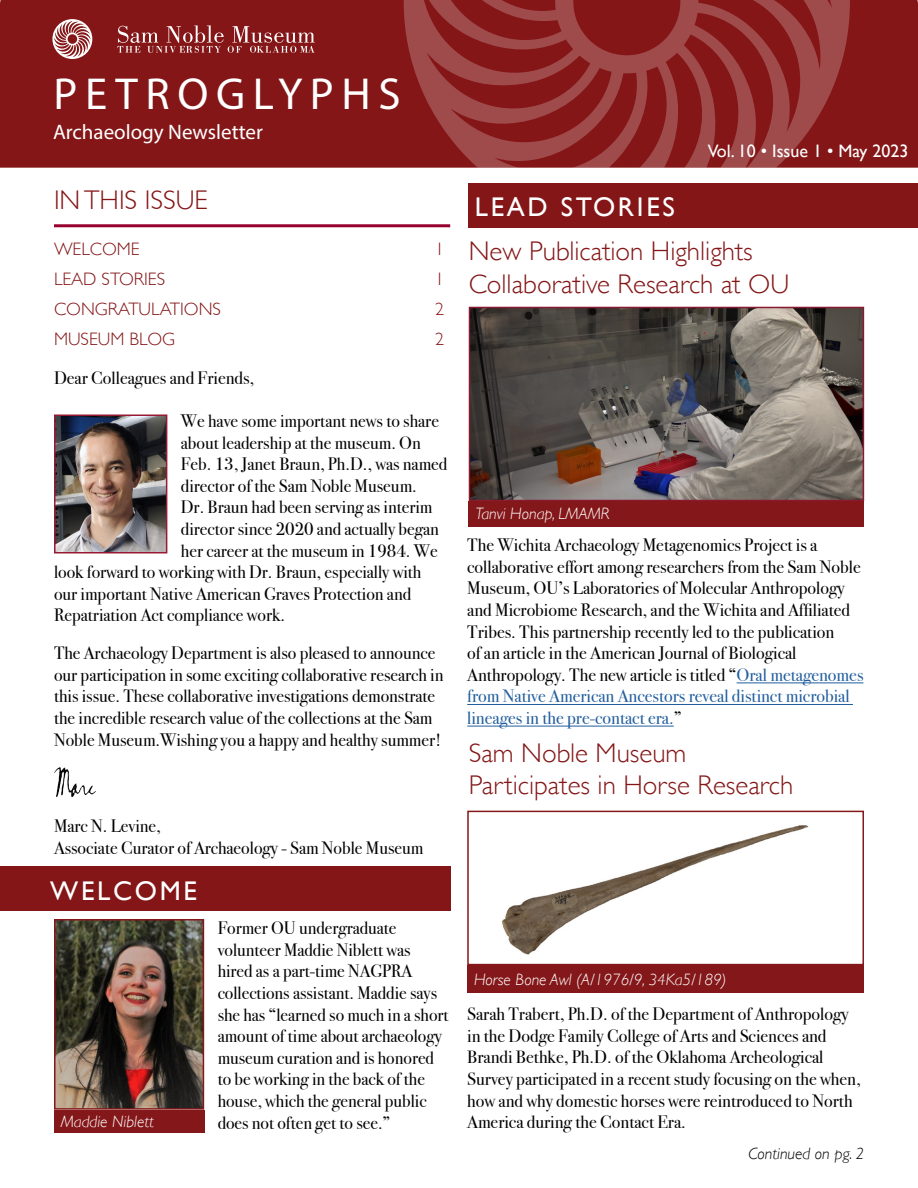
<style>
.page{position:relative;width:918px;height:1188px;background:#fff}
.page>*{position:absolute;margin:0;border:0;box-sizing:border-box;transform-origin:0 0}
.t1{font:45px "Myriad Pro";letter-spacing:.17em;color:#fff}
.t2{font:300 27px/32.4px "Gill Sans";color:#841617}
.t3{font:27px "Gill Sans";letter-spacing:.1em;color:#fff}
.t4{font:21px "Myriad Pro";color:#fff}
.t5{font:18px/21.6px "Bodoni Svty Two ITCTT";color:#000}
.t6{font:300 18px "Gill Sans";color:#841617}
.t7{font:18px "Gill Sans";color:#fff}
.t8{font:italic 300 16.5px "Gill Sans";color:#fff}
.t9{font:italic 300 16.5px "Gill Sans";color:#000}
.s1{color:#215e9e}
</style>
<div class="page">
<div style="left:467px;top:965px;width:397px;height:28px;background:#841719"></div>
<div style="left:0;top:0;width:918px;height:168px;background:#841617"></div>
<svg style="left:404px;top:0;width:446px;height:168px;background:#902d2e"></svg>
<svg style="left:52px;top:19px;width:40px;height:40px"></svg>
<svg style="left:117px;top:25px;width:198px;height:28px;background:#9a4142"></svg>
<img style="left:54px;top:767px;width:42px;height:30px">
<hr style="left:54px;top:224px;width:396px;height:3px;background:#98002e">
<div style="left:0;top:866px;width:450px;height:45px;background:#841617"></div>
<img style="left:501px;top:825px;width:308px;height:130px">
<div style="left:467px;top:811px;width:397px;height:154px;border:2px solid #841719"></div>
<img style="left:472px;top:310px;width:389px;height:188px">
<div style="left:469px;top:307px;width:395px;height:194px;border:2px solid #891a32"></div>
<div style="left:468px;top:183px;width:450px;height:44px;background:#841617"></div>
<div style="left:469px;top:501px;width:395px;height:25px;background:#841719"></div>
<img style="left:57px;top:922px;width:144px;height:185px">
<div style="left:54px;top:919px;width:150px;height:191px;border:2px solid #841719"></div>
<div style="left:54px;top:1110px;width:150px;height:22px;background:#841719"></div>
<img style="left:57px;top:417px;width:107px;height:134px">
<div style="left:54px;top:414px;width:113px;height:140px;border:2px solid #961a33"></div>
<hr style="left:737px;top:682px;width:126px;height:1px;background:#215e9e">
<hr style="left:467px;top:704px;width:386px;height:1px;background:#215e9e">
<hr style="left:467px;top:726px;width:207px;height:1px;background:#215e9e">
<h1 class="t1" style="left:54px;top:66px;width:349px">PETROGLYPHS</h1>
<p class="t4" style="left:53px;top:119px;width:211px">Archaeology Newsletter</p>
<h2 class="t2" style="left:54px;top:183px;width:155px">IN THIS ISSUE</h2>
<p class="t6" style="left:54px;top:234px;width:87px">WELCOME</p>
<p class="t6" style="left:435px;top:234px;width:10px">1</p>
<p class="t6" style="left:54px;top:264px;width:113px">LEAD STORIES</p>
<p class="t6" style="left:435px;top:264px;width:10px">1</p>
<p class="t6" style="left:54px;top:294px;width:169px">CONGRATULATIONS</p>
<p class="t6" style="left:435px;top:294px;width:10px">2</p>
<p class="t6" style="left:54px;top:324px;width:123px">MUSEUM BLOG</p>
<p class="t6" style="left:435px;top:324px;width:10px">2</p>
<p class="t5" style="left:54px;top:365px;width:202px">Dear Colleagues and Friends,</p>
<p class="t5" style="left:181px;top:408px;width:260px">We have some important news to share</p>
<p class="t5" style="left:181px;top:430px;width:241px">about leadership at the museum. On</p>
<p class="t5" style="left:181px;top:451px;width:268px">Feb. 13, Janet Braun, Ph.D., was named</p>
<p class="t5" style="left:181px;top:473px;width:237px">director of the Sam Noble Museum.</p>
<p class="t5" style="left:181px;top:495px;width:253px">Dr. Braun had been serving as interim</p>
<p class="t5" style="left:181px;top:516px;width:260px">director since 2020 and actually began</p>
<p class="t5" style="left:181px;top:538px;width:258px">her career at the museum in 1984. We</p>
<p class="t5" style="left:54px;top:559px;width:369px">look forward to working with Dr. Braun, especially with</p>
<p class="t5" style="left:54px;top:581px;width:359px">our important Native American Graves Protection and</p>
<p class="t5" style="left:54px;top:603px;width:233px">Repatriation Act compliance work.</p>
<p class="t5" style="left:54px;top:640px;width:391px">The Archaeology Department is also pleased to announce our participation in some exciting collaborative research in this issue. These collaborative investigations demonstrate the incredible research value of the collections at the Sam Noble Museum.Wishing you a happy and healthy summer!</p>
<p class="t5" style="left:54px;top:813px;width:371px">Marc N. Levine,<br>Associate Curator of Archaeology - Sam Noble Museum</p>
<h2 class="t3" style="left:50px;top:875px;width:148px">WELCOME</h2>
<p class="t5" style="left:218px;top:915px;width:232px">Former OU undergraduate volunteer Maddie Niblett was hired as a part-time NAGPRA collections assistant. Maddie says she has “learned so much in a short amount of time about archaeology museum curation and is honored to be working in the back of the house, which the general public does not often get to see.”</p>
<p class="t8" style="left:61px;top:1112px;width:94px">Maddie Niblett</p>
<h2 class="t3" style="left:475px;top:191px;width:202px">LEAD STORIES</h2>
<p class="t7" style="left:708px;top:141px;width:202px">Vol. 10 • Issue 1 • May 2023</p>
<h2 class="t2" style="left:469px;top:234px;width:322px">New Publication Highlights<br>Collaborative Research at OU</h2>
<p class="t8" style="left:476px;top:505px;width:136px">Tanvi Honap, LMAMR</p>
<p class="t5" style="left:467px;top:532px;width:398px">The Wichita Archaeology Metagenomics Project is a collaborative effort among researchers from the Sam Noble Museum, OU’s Laboratories of Molecular Anthropology and Microbiome Research, and the Wichita and Affiliated Tribes. This partnership recently led to the publication<br>of an article in the American Journal of Biological Anthropology. The new article is titled “<span class="s1">Oral metagenomes from Native American Ancestors reveal distinct microbial lineages in the pre-contact era.</span>”</p>
<h2 class="t2" style="left:469px;top:736px;width:326px">Sam Noble Museum<br>Participates in Horse Research</h2>
<p class="t8" style="left:474px;top:970px;width:254px">Horse Bone Awl (A/1976/9, 34Ka5/189)</p>
<p class="t5" style="left:467px;top:1001px;width:395px">Sarah Trabert, Ph.D. of the Department of Anthropology in the Dodge Family College of Arts and Sciences and Brandi Bethke, Ph.D. of the Oklahoma Archeological Survey participated in a recent study focusing on the when, how and why domestic horses were reintroduced to North America during the Contact Era.</p>
<p class="t9" style="left:748px;top:1144px;width:117px">Continued on pg. 2</p>
</div>
